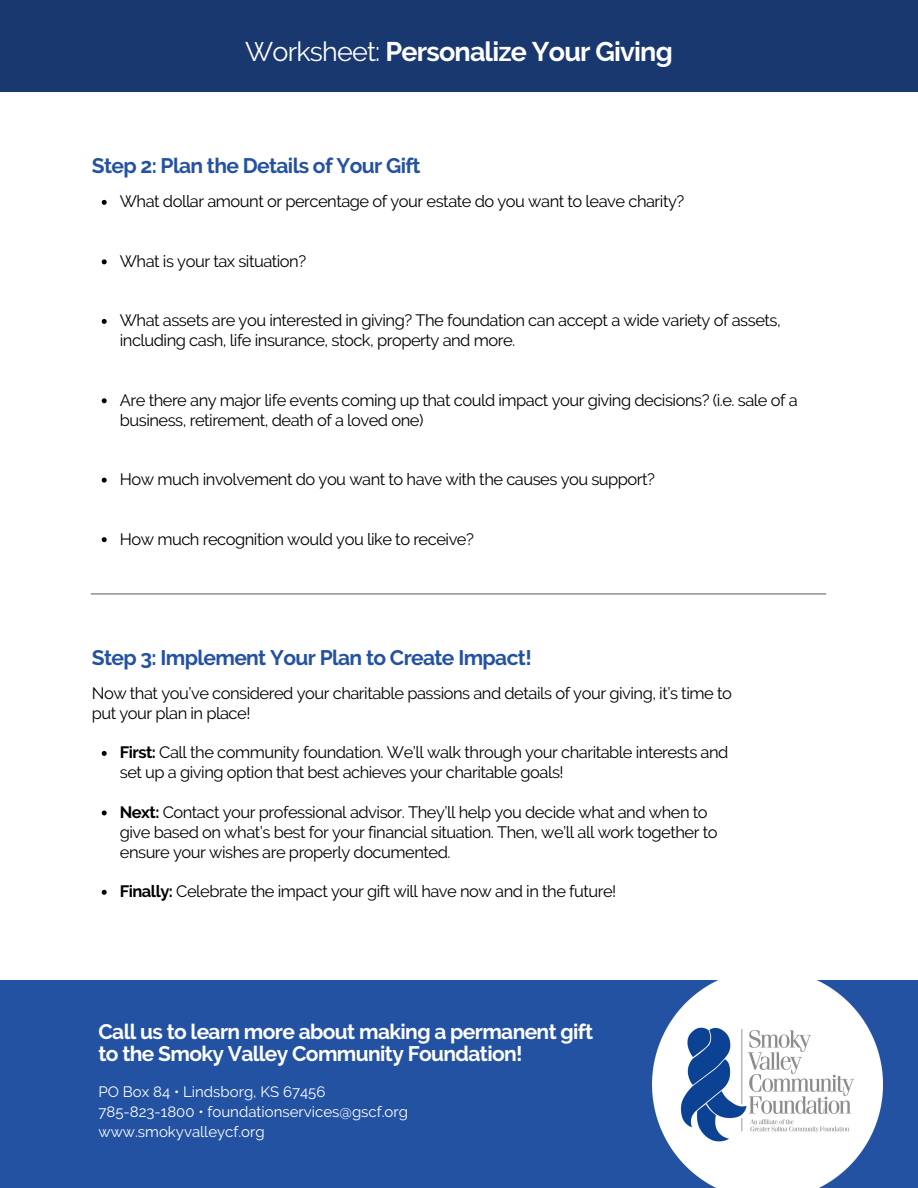
<style>
.page{position:relative;width:918px;height:1188px;background:#fff}
.page>*{position:absolute;margin:0;border:0;box-sizing:border-box;transform-origin:0 0}
.t1{font:700 26.85px "Raleway";letter-spacing:-.03em;color:#fff}
.t2{font:700 21px/22.4px "Raleway";letter-spacing:-.03em;color:#fff}
.t3{font:700 21px "Raleway";letter-spacing:-.03em;color:#2452a2}
.t4{font:16.5px/19.8px "Raleway";letter-spacing:-.03em;color:#000}
.t5{font:15px "Raleway";color:#fff}
.s1{font-weight:400}
.s2{font-weight:700}
</style>
<div class="page">
<div style="left:0;top:981px;width:918px;height:207px;background:#2452a2"></div>
<svg style="left:102px;top:200px;width:5px;height:5px"></svg>
<svg style="left:102px;top:259px;width:5px;height:5px"></svg>
<svg style="left:102px;top:319px;width:5px;height:5px"></svg>
<svg style="left:102px;top:398px;width:5px;height:5px"></svg>
<svg style="left:102px;top:478px;width:5px;height:5px"></svg>
<svg style="left:102px;top:537px;width:5px;height:5px"></svg>
<svg style="left:102px;top:751px;width:5px;height:5px"></svg>
<svg style="left:102px;top:810px;width:5px;height:5px"></svg>
<svg style="left:102px;top:890px;width:5px;height:5px"></svg>
<div style="left:0;top:0;width:918px;height:92px;background:#19386f"></div>
<svg style="left:91px;top:593px;width:735px;height:2px"></svg>
<img style="left:653px;top:980px;width:229px;height:208px">
<p class="t1" style="left:245px;top:36px;width:429px"><span class="s1">Worksheet:</span> Personalize Your Giving</p>
<p class="t3" style="left:92px;top:153px;width:330px">Step 2: Plan the Details of Your Gift</p>
<p class="t4" style="left:120px;top:192px;width:566px">What dollar amount or percentage of your estate do you want to leave charity?</p>
<p class="t4" style="left:120px;top:251px;width:188px">What is your tax situation?</p>
<p class="t4" style="left:120px;top:311px;width:662px">What assets are you interested in giving? The foundation can accept a wide variety of assets, including cash, life insurance, stock, property and more.</p>
<p class="t4" style="left:120px;top:390px;width:679px">Are there any major life events coming up that could impact your giving decisions? (i.e. sale of a business, retirement, death of a loved one)</p>
<p class="t4" style="left:120px;top:469px;width:537px">How much involvement do you want to have with the causes you support?</p>
<p class="t4" style="left:120px;top:529px;width:356px">How much recognition would you like to receive?</p>
<p class="t3" style="left:92px;top:645px;width:441px">Step 3: Implement Your Plan to Create Impact!</p>
<p class="t4" style="left:92px;top:683px;width:642px">Now that you’ve considered your charitable passions and details of your giving, it’s time to put your plan in place!</p>
<p class="t4" style="left:120px;top:743px;width:610px"><span class="s2">First:</span> Call the community foundation. We’ll walk through your charitable interests and set up a giving option that best achieves your charitable goals!</p>
<p class="t4" style="left:120px;top:802px;width:599px"><span class="s2">Next:</span> Contact your professional advisor. They’ll help you decide what and when to give based on what’s best for your financial situation. Then, we’ll all work together to ensure your wishes are properly documented.</p>
<p class="t4" style="left:120px;top:882px;width:498px"><span class="s2">Finally:</span> Celebrate the impact your gift will have now and in the future!</p>
<p class="t2" style="left:99px;top:1020px;width:496px">Call us to learn more about making a permanent gift to the Smoky Valley Community Foundation!</p>
<p class="t5" style="left:99px;top:1083px;width:228px">PO Box 84 • Lindsborg, KS 67456</p>
<p class="t5" style="left:99px;top:1103px;width:311px">785-823-1800 • foundationservices@gscf.org</p>
<p class="t5" style="left:99px;top:1123px;width:168px">www.smokyvalleycf.org</p>
</div>
